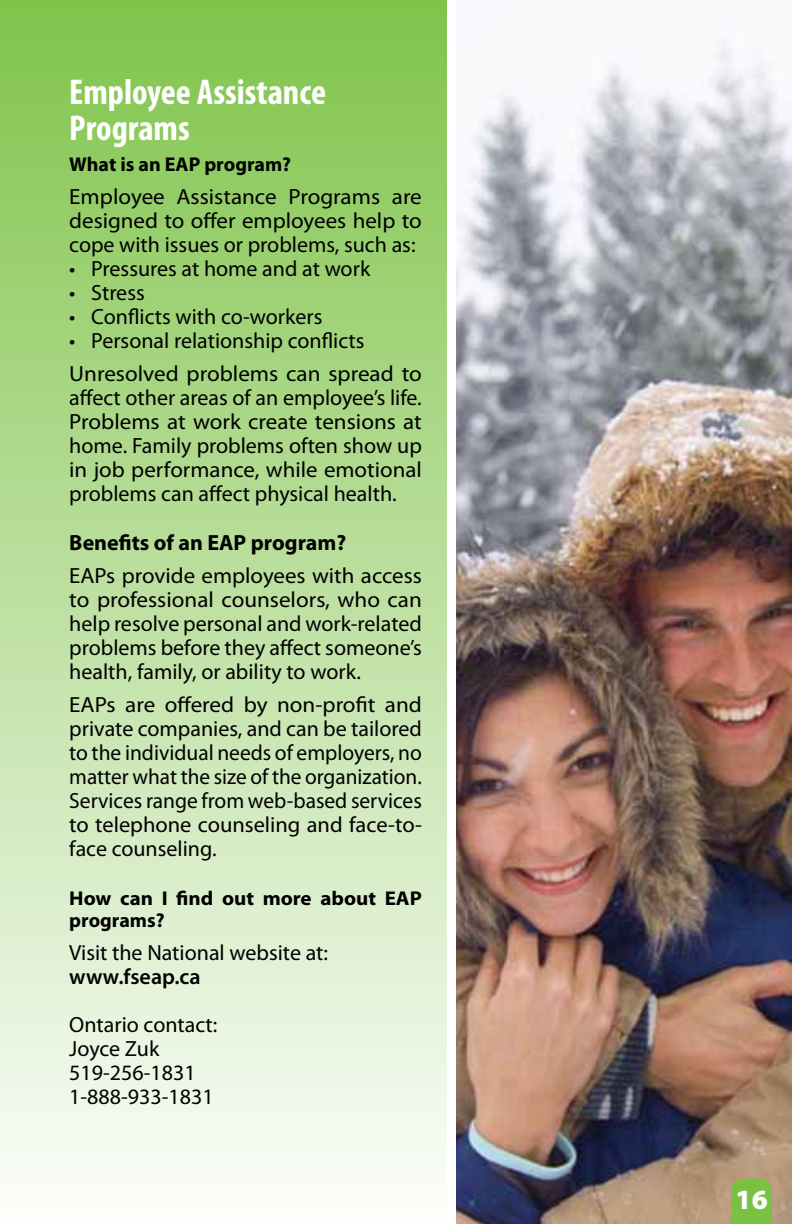
<style>
.page{position:relative;width:792px;height:1224px;background:#fff}
.page>*{position:absolute;margin:0;border:0;box-sizing:border-box;transform-origin:0 0}
.t1{font:700 condensed 36px/36px "Myriad Pro";color:#fff}
.t2{font:900 28px "Myriad Pro";color:#fff}
.t3{font:22px/24px "Myriad Pro";color:#000}
.t4{font:22px/24px "Myriad Pro";color:#000;text-align:justify;scale:1.05 1}
.t5{font:22px/24px "Myriad Pro";color:#000;text-align:justify;scale:1.04 1}
.t6{font:700 22px "Myriad Pro";color:#000}
.t7{font:600 22px "Myriad Pro";color:#000}
.t8{font:700 20px/22px "Myriad Pro";color:#000;scale:1.05 1}
.t9{font:700 20px "Myriad Pro";color:#000}
</style>
<div class="page">
<img style="left:456px;top:40px;width:336px;height:1184px">
<div style="left:0;top:0;width:446px;height:1224px;background:linear-gradient(to bottom,#80c44b,#fdfefc)"></div>
<div style="left:732px;top:1179px;width:40px;height:45px;background:#7ac143"></div>
<h1 class="t1" style="left:69px;top:74px;width:258px">Employee Assistance<br>Programs</h1>
<p class="t9" style="left:69px;top:152px;width:223px">What is an EAP program?</p>
<p class="t4" style="left:69px;top:185px;width:337px">Employee Assistance Programs are designed to offer employees help to cope with issues or problems, such as:</p>
<p class="t3" style="left:69px;top:257px;width:303px">• Pressures at home and at work</p>
<p class="t3" style="left:69px;top:281px;width:77px">• Stress</p>
<p class="t3" style="left:69px;top:305px;width:255px">• Conflicts with co-workers</p>
<p class="t3" style="left:69px;top:324px;width:354px;line-height:33px">• Personal relationship conflicts<br>Unresolved problems can spread to</p>
<p class="t3" style="left:69px;top:386px;width:354px;text-align:justify">affect other areas of an employee’s life.<br>Problems at work create tensions at home. Family problems often show up in job performance, while emotional problems can affect physical health.</p>
<p class="t6" style="left:69px;top:529px;width:278px">Benefits of an EAP program?</p>
<p class="t5" style="left:69px;top:564px;width:341px">EAPs provide employees with access to professional counselors, who can help resolve personal and work-related problems before they affect someone’s health, family, or ability to work.</p>
<p class="t4" style="left:69px;top:693px;width:337px">EAPs are offered by non-profit and private companies, and can be tailored to the individual needs of employers, no matter what the size of the organization.<br>Services range from web-based services to telephone counseling and face-to&shy;face counseling.</p>
<p class="t8" style="left:69px;top:887px;width:337px">How can I find out more about EAP programs?</p>
<p class="t3" style="left:69px;top:941px;width:260px">Visit the National website at:</p>
<p class="t7" style="left:69px;top:963px;width:133px">www.fseap.ca</p>
<p class="t3" style="left:69px;top:1013px;width:150px">Ontario contact:<br>Joyce Zuk<br>519-256-1831<br>1-888-933-1831</p>
<p class="t2" style="left:736px;top:1184px;width:34px">16</p>
</div>
